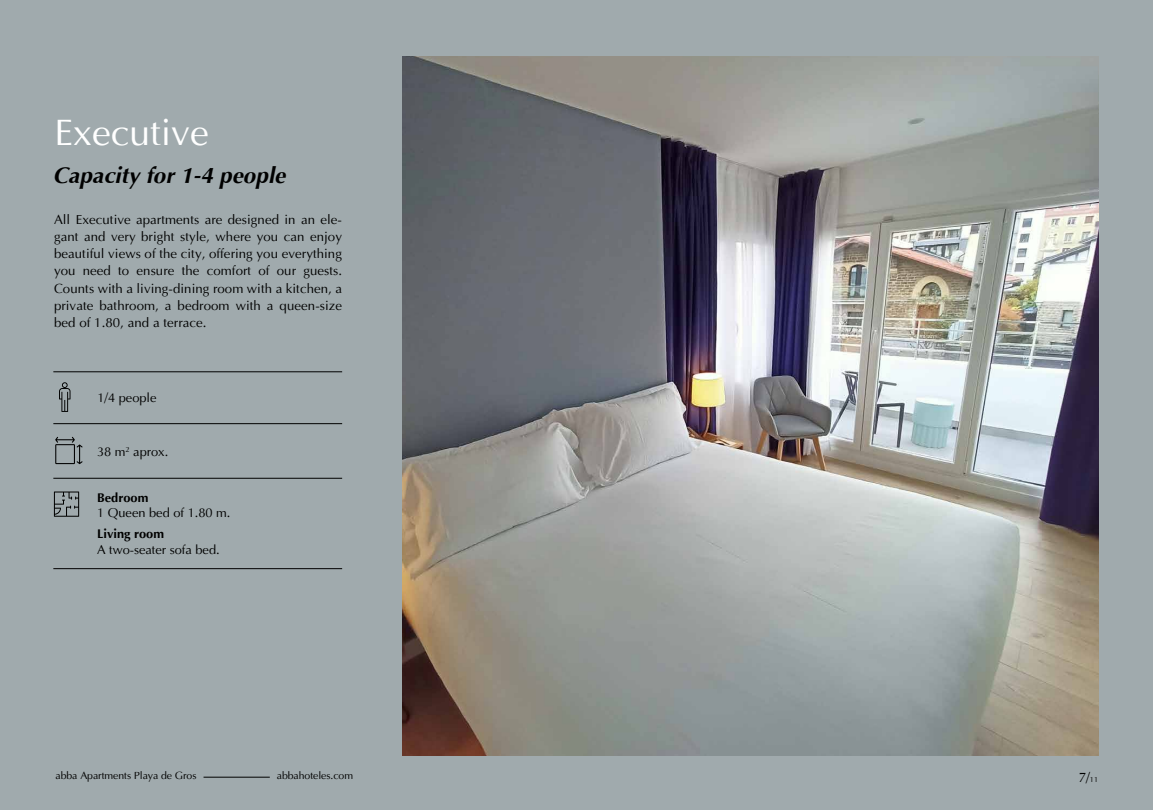
<style>
.page{position:relative;width:1153px;height:810px;background:#a0aaad}
.page>*{position:absolute;margin:0;border:0;box-sizing:border-box;transform-origin:0 0}
.t1{font:37.5px "Ottawa Plain";color:#fff}
.t2{font:italic 700 22.5px "Ottawa";color:#000}
.t3{font:13.5px "Ottawa Plain";color:#000}
.t4{font:13.27px/17.2px "Ottawa Plain";letter-spacing:.005em;color:#000;text-align:justify}
.t5{font:12.83px "Ottawa Plain";color:#000}
.t6{font:700 12.83px "Ottawa";color:#000}
.t7{font:10.5px "Ottawa Plain";letter-spacing:-.005em;color:#000}
.s1{font-size:7.5px}
</style>
<div class="page">
<hr style="left:203px;top:777px;width:67px;height:1px;background:#000">
<hr style="left:53px;top:372px;width:289px;height:1px;background:#000">
<hr style="left:53px;top:423px;width:289px;height:1px;background:#000">
<hr style="left:53px;top:478px;width:289px;height:1px;background:#000">
<hr style="left:53px;top:568px;width:289px;height:1px;background:#000">
<svg style="left:59px;top:382px;width:11px;height:30px"></svg>
<svg style="left:55px;top:437px;width:28px;height:27px"></svg>
<svg style="left:54px;top:492px;width:25px;height:25px"></svg>
<img style="left:403px;top:57px;width:695px;height:699px">
<h1 class="t1" style="left:55px;top:111px;width:156px">Executive</h1>
<h2 class="t2" style="left:53px;top:161px;width:234px">Capacity for 1-4 people</h2>
<p class="t4" style="left:54px;top:211px;width:290px">All Executive apartments are designed in an ele&shy;gant and very bright style, where you can enjoy beautiful views of the city, offering you everything you need to ensure the comfort of our guests.<br>Counts with a living-dining room with a kitchen, a private bathroom, a bedroom with a queen-size bed of 1.80, and a terrace.</p>
<p class="t5" style="left:97px;top:391px;width:61px">1/4 people</p>
<p class="t5" style="left:97px;top:444px;width:73px">38 m<sup>2</sup> aprox.</p>
<p class="t6" style="left:97px;top:489px;width:53px">Bedroom</p>
<p class="t5" style="left:97px;top:505px;width:135px">1 Queen bed of 1.80 m.</p>
<p class="t6" style="left:97px;top:526px;width:69px">Living room</p>
<p class="t5" style="left:97px;top:542px;width:124px">A two-seater sofa bed.</p>
<p class="t7" style="left:56px;top:770px;width:142px">abba Apartments Playa de Gros</p>
<p class="t7" style="left:277px;top:770px;width:78px">abbahoteles.com</p>
<p class="t3" style="left:1079px;top:769px;width:21px">7/<span class="s1">11</span></p>
</div>
